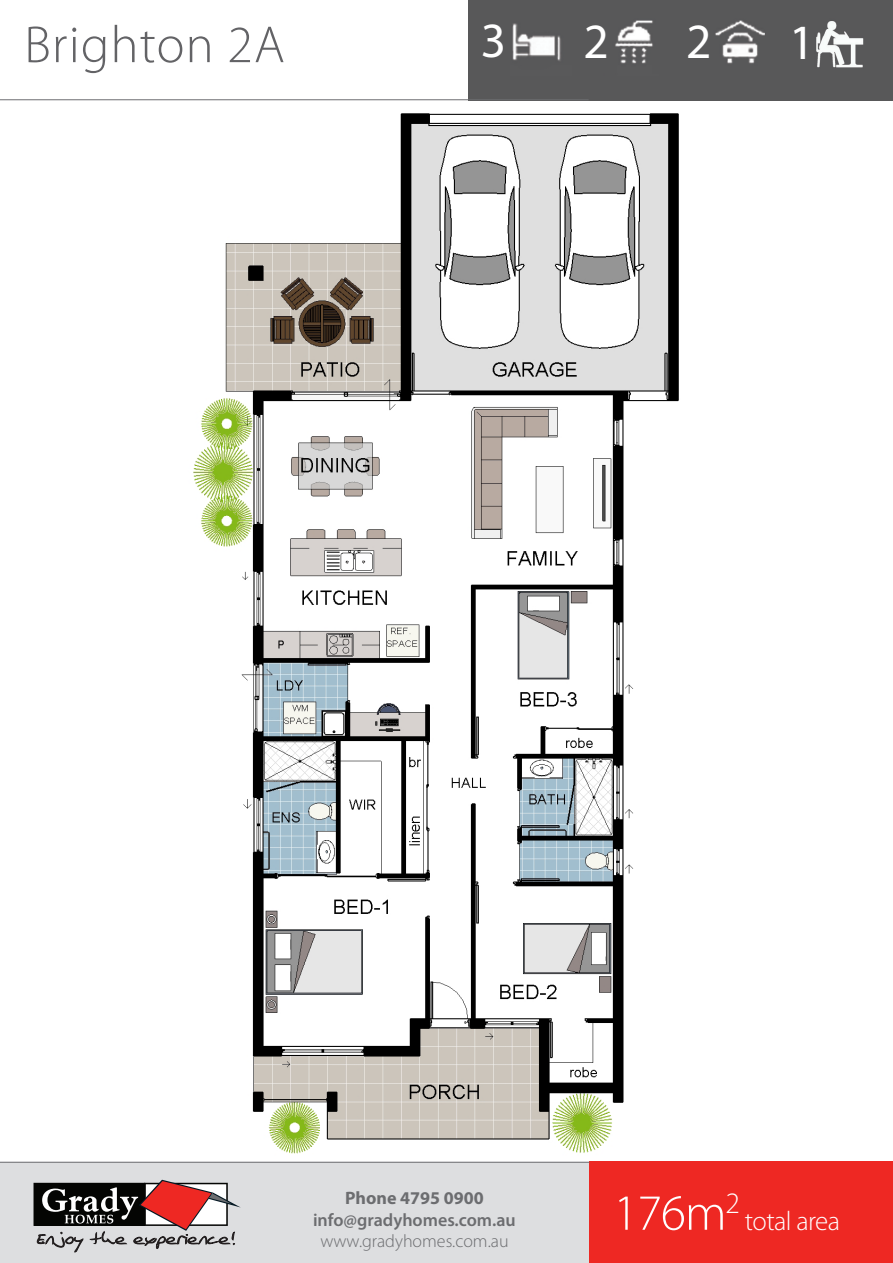
<style>
.page{position:relative;width:893px;height:1263px;background:#fff}
.page>*{position:absolute;margin:0;border:0;box-sizing:border-box;transform-origin:0 0}
.t1{font:300 52.5px "Myriad Pro";letter-spacing:.02em;color:#636366}
.t2{font:300 51px "Myriad Pro";color:#fff}
.t3{font:49.5px "Myriad Pro";color:#fff}
.t4{font:300 27px "Myriad Pro";letter-spacing:-.02em;color:#fff}
.t5{font:600 18px "Myriad Pro";color:#6c6d70}
.t6{font:300 18px "Myriad Pro";color:#6c6d70}
.t7{font:700 18px "Myriad Pro";color:#6c6d70}
</style>
<div class="page">
<img style="left:187px;top:100px;width:512px;height:1062px">
<img style="left:469px;top:0;width:424px;height:100px">
<div style="left:0;top:1163px;width:589px;height:100px;background:#dddee0"></div>
<div style="left:589px;top:1162px;width:304px;height:101px;background:#ee2823"></div>
<svg style="left:34px;top:1180px;width:207px;height:72px;background:#978080"></svg>
<hr style="left:0;top:1162px;width:589px;height:1px;background:#6c6d70">
<hr style="left:0;top:99px;width:589px;height:1px;background:#6c6d70">
<p class="t1" style="left:24px;top:16px;width:262px">Brighton 2A</p>
<p class="t3" style="left:481px;top:9px;width:27px">3</p>
<p class="t3" style="left:583px;top:11px;width:27px">2</p>
<p class="t3" style="left:686px;top:11px;width:27px">2</p>
<p class="t3" style="left:789px;top:12px;width:27px">1</p>
<p class="t7" style="left:345px;top:1186px;width:140px">Phone 4795 0900</p>
<p class="t5" style="left:313px;top:1208px;width:204px">info@gradyhomes.com.au</p>
<p class="t6" style="left:320px;top:1231px;width:190px">www.gradyhomes.com.au</p>
<p class="t2" style="left:613px;top:1185px;width:128px">176m<sup>2</sup></p>
<p class="t4" style="left:745px;top:1206px;width:97px">total area</p>
</div>
